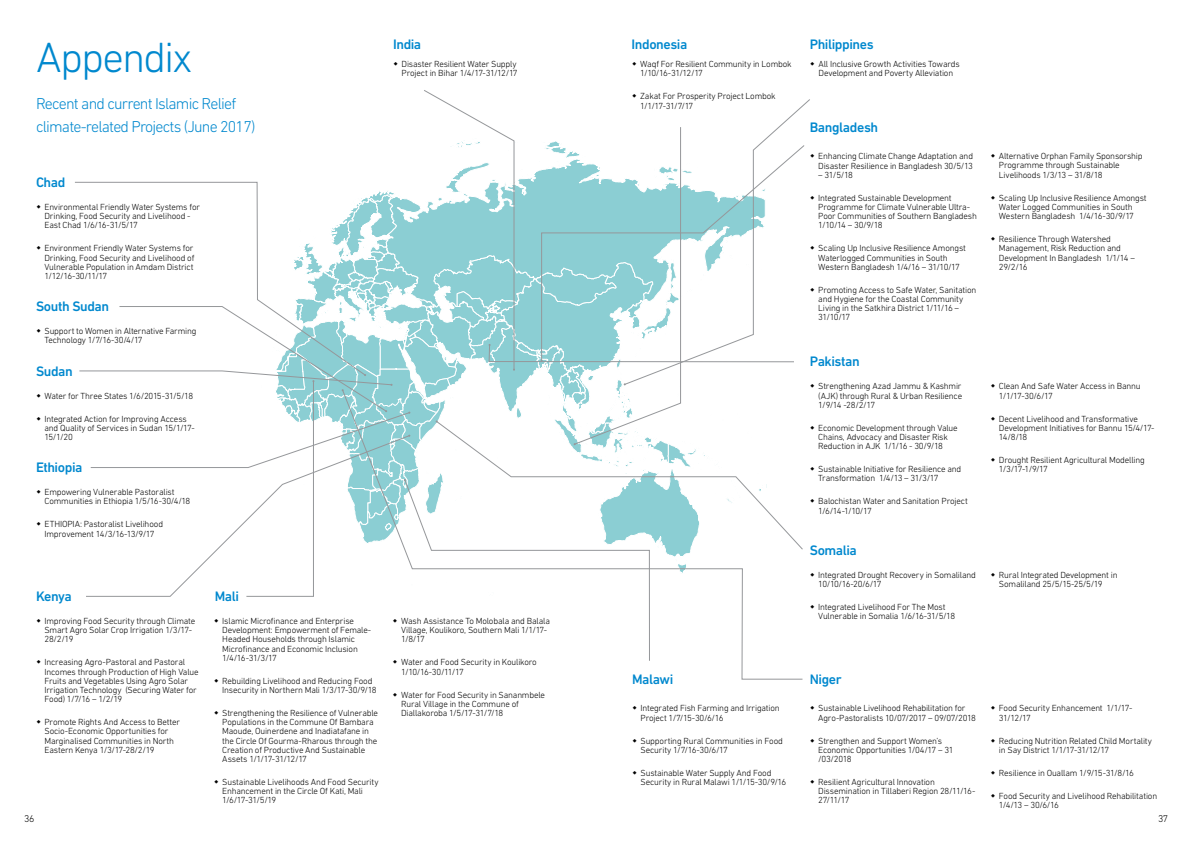
<style>
.page{position:relative;width:1191px;height:842px;background:#fff}
.page>*{position:absolute;margin:0;border:0;box-sizing:border-box;transform-origin:0 0}
.t1{font:300 43px "DIN Next LT Pro";letter-spacing:-.04em;color:#0088ce}
.t2{font:300 16px/23px "DIN Next LT Pro";letter-spacing:-.05em;color:#0088ce}
.t3{font:500 14px "DIN Next LT Pro";letter-spacing:-.03em;color:#0088ce}
.t4{font:300 10px "DIN Next LT Pro";color:#000}
.t5{font:300 9px/9.2px "DIN Next LT Pro";letter-spacing:-.02em;color:#000}
</style>
<div class="page">
<svg style="left:79px;top:90px;width:715px;height:512px"></svg>
<h1 class="t1" style="left:36px;top:33px;width:158px">Appendix</h1>
<h2 class="t2" style="left:36px;top:92px;width:221px">Recent and current Islamic Relief climate-related Projects (June 2017)</h2>
<h3 class="t3" style="left:36px;top:174px;width:31px">Chad</h3>
<p class="t5" style="left:45px;top:202px;width:157px">Environmental Friendly Water Systems for<br>Drinking, Food Security and Livelihood -<br>East Chad 1/6/16-31/5/17</p>
<p class="t5" style="left:45px;top:244px;width:151px">Environment Friendly Water Systems for Drinking, Food Security and Livelihood of Vulnerable Population in Amdam District 1/12/16-30/11/17</p>
<h3 class="t3" style="left:36px;top:298px;width:75px">South Sudan</h3>
<p class="t5" style="left:45px;top:326px;width:153px">Support to Women in Alternative Farming<br>Technology 1/7/16-30/4/17</p>
<h3 class="t3" style="left:36px;top:363px;width:38px">Sudan</h3>
<p class="t5" style="left:45px;top:391px;width:150px">Water for Three States 1/6/2015-31/5/18</p>
<p class="t5" style="left:45px;top:414px;width:152px">Integrated Action for Improving Access and Quality of Services in Sudan 15/1/17-<br>15/1/20</p>
<h3 class="t3" style="left:36px;top:459px;width:48px">Ethiopia</h3>
<p class="t5" style="left:45px;top:487px;width:147px">Empowering Vulnerable Pastoralist<br>Communities in Ethiopia 1/5/16-30/4/18</p>
<p class="t5" style="left:45px;top:520px;width:120px">ETHIOPIA: Pastoralist Livelihood<br>Improvement 14/3/16-13/9/17</p>
<h3 class="t3" style="left:36px;top:588px;width:37px">Kenya</h3>
<p class="t5" style="left:45px;top:616px;width:152px">Improving Food Security through Climate<br>Smart Agro Solar Crop Irrigation 1/3/17-<br>28/2/19</p>
<p class="t5" style="left:45px;top:658px;width:156px">Increasing Agro-Pastoral and Pastoral Incomes through Production of High Value Fruits and Vegetables Using Agro Solar Irrigation Technology (Securing Water for Food) 1/7/16 – 1/2/19</p>
<p class="t5" style="left:45px;top:717px;width:137px">Promote Rights And Access to Better Socio-Economic Opportunities for Marginalised Communities in North Eastern Kenya 1/3/17-28/2/19</p>
<h3 class="t3" style="left:215px;top:588px;width:26px">Mali</h3>
<p class="t5" style="left:222px;top:616px;width:150px">Islamic Microfinance and Enterprise Development: Empowerment of Female-Headed Households through Islamic Microfinance and Economic Inclusion 1/4/16-31/3/17</p>
<p class="t5" style="left:222px;top:676px;width:156px">Rebuilding Livelihood and Reducing Food<br>Insecurity in Northern Mali 1/3/17-30/9/18</p>
<p class="t5" style="left:222px;top:708px;width:157px">Strengthening the Resilience of Vulnerable Populations in the Commune Of Bambara Maoude, Ouinerdene and Inadiatafane in the Circle Of Gourma-Rharous through the Creation of Productive And Sustainable Assets 1/1/17-31/12/17</p>
<p class="t5" style="left:222px;top:777px;width:158px">Sustainable Livelihoods And Food Security<br>Enhancement in the Circle Of Kati, Mali<br>1/6/17-31/5/19</p>
<h3 class="t3" style="left:631px;top:36px;width:57px">Indonesia</h3>
<h3 class="t3" style="left:393px;top:36px;width:30px">India</h3>
<h3 class="t3" style="left:809px;top:36px;width:65px">Philippines</h3>
<p class="t5" style="left:640px;top:60px;width:153px">Waqf For Resilient Community in Lombok<br>1/10/16-31/12/17</p>
<p class="t5" style="left:640px;top:92px;width:137px">Zakat For Prosperity Project Lombok<br>1/1/17-31/7/17</p>
<p class="t5" style="left:401px;top:60px;width:118px">Disaster Resilient Water Supply<br>Project in Bihar 1/4/17-31/12/17</p>
<p class="t5" style="left:818px;top:60px;width:143px">All Inclusive Growth Activities Towards<br>Development and Poverty Alleviation</p>
<h3 class="t3" style="left:809px;top:119px;width:70px">Bangladesh</h3>
<p class="t5" style="left:818px;top:152px;width:156px">Enhancing Climate Change Adaptation and<br>Disaster Resilience in Bangladesh 30/5/13</p>
<p class="t5" style="left:818px;top:170px;width:36px">– 31/5/18</p>
<p class="t5" style="left:818px;top:193px;width:160px">Integrated Sustainable Development Programme for Climate Vulnerable Ultra-Poor Communities of Southern Bangladesh 1/10/14 – 30/9/18</p>
<p class="t5" style="left:818px;top:244px;width:149px">Scaling Up Inclusive Resilience Amongst<br>Waterlogged Communities in South<br>Western Bangladesh 1/4/16 – 31/10/17</p>
<p class="t5" style="left:818px;top:285px;width:160px">Promoting Access to Safe Water, Sanitation and Hygiene for the Coastal Community Living in the Satkhira District 1/11/16 – 31/10/17</p>
<h3 class="t3" style="left:809px;top:353px;width:52px">Pakistan</h3>
<p class="t5" style="left:818px;top:382px;width:145px;text-align:justify">Strengthening Azad Jammu &amp; Kashmir (AJK) through Rural &amp; Urban Resilience 1/9/14 -28/2/17</p>
<p class="t5" style="left:818px;top:423px;width:141px">Economic Development through Value<br>Chains, Advocacy and Disaster Risk<br>Reduction in AJK 1/1/16 - 30/9/18</p>
<p class="t5" style="left:818px;top:464px;width:145px">Sustainable Initiative for Resilience and<br>Transformation 1/4/13 – 31/3/17</p>
<p class="t5" style="left:818px;top:497px;width:151px">Balochistan Water and Sanitation Project<br>1/6/14-1/10/17</p>
<p class="t5" style="left:401px;top:616px;width:150px">Wash Assistance To Molobala and Balala<br>Village, Koulikoro, Southern Mali 1/1/17-<br>1/8/17</p>
<p class="t5" style="left:401px;top:658px;width:137px">Water and Food Security in Koulikoro<br>1/10/16-30/11/17</p>
<p class="t5" style="left:401px;top:690px;width:145px">Water for Food Security in Sananmbele<br>Rural Village in the Commune of<br>Diallakoroba 1/5/17-31/7/18</p>
<h3 class="t3" style="left:632px;top:671px;width:43px">Malawi</h3>
<p class="t5" style="left:640px;top:704px;width:141px">Integrated Fish Farming and Irrigation<br>Project 1/7/15-30/6/16</p>
<p class="t5" style="left:640px;top:736px;width:144px">Supporting Rural Communities in Food<br>Security 1/7/16-30/6/17</p>
<p class="t5" style="left:640px;top:768px;width:147px">Sustainable Water Supply And Food<br>Security in Rural Malawi 1/1/15-30/9/16</p>
<h3 class="t3" style="left:809px;top:542px;width:49px">Somalia</h3>
<p class="t5" style="left:818px;top:570px;width:159px">Integrated Drought Recovery in Somaliland<br>10/10/16-20/6/17</p>
<p class="t5" style="left:818px;top:602px;width:138px">Integrated Livelihood For The Most<br>Vulnerable in Somalia 1/6/16-31/5/18</p>
<h3 class="t3" style="left:809px;top:671px;width:33px">Niger</h3>
<p class="t5" style="left:818px;top:704px;width:159px">Sustainable Livelihood Rehabilitation for<br>Agro-Pastoralists 10/07/2017 – 09/07/2018</p>
<p class="t5" style="left:818px;top:736px;width:137px">Strengthen and Support Women’s<br>Economic Opportunities 1/04/17 – 31 /03/2018</p>
<p class="t5" style="left:818px;top:777px;width:159px">Resilient Agricultural Innovation<br>Dissemination in Tillaberi Region 28/11/16-<br>27/11/17</p>
<p class="t5" style="left:999px;top:152px;width:145px">Alternative Orphan Family Sponsorship<br>Programme through Sustainable<br>Livelihoods 1/3/13 – 31/8/18</p>
<p class="t5" style="left:999px;top:193px;width:149px">Scaling Up Inclusive Resilience Amongst<br>Water Logged Communities in South<br>Western Bangladesh 1/4/16-30/9/17</p>
<p class="t5" style="left:999px;top:234px;width:138px">Resilience Through Watershed<br>Management, Risk Reduction and<br>Development In Bangladesh 1/1/14 –<br>29/2/16</p>
<p class="t5" style="left:999px;top:382px;width:143px">Clean And Safe Water Access in Bannu<br>1/1/17-30/6/17</p>
<p class="t5" style="left:999px;top:414px;width:157px">Decent Livelihood and Transformative<br>Development Initiatives for Bannu 15/4/17-<br>14/8/18</p>
<p class="t5" style="left:999px;top:455px;width:147px">Drought Resilient Agricultural Modelling<br>1/3/17-1/9/17</p>
<p class="t5" style="left:999px;top:570px;width:120px">Rural Integrated Development in<br>Somaliland 25/5/15-25/5/19</p>
<p class="t5" style="left:999px;top:704px;width:135px">Food Security Enhancement 1/1/17-<br>31/12/17</p>
<p class="t5" style="left:999px;top:736px;width:155px">Reducing Nutrition Related Child Mortality in Say District 1/1/17-31/12/17</p>
<p class="t5" style="left:999px;top:768px;width:137px">Resilience in Ouallam 1/9/15-31/8/16</p>
<p class="t5" style="left:999px;top:791px;width:160px">Food Security and Livelihood Rehabilitation<br>1/4/13 – 30/6/16</p>
<p class="t4" style="left:24px;top:813px;width:12px">36</p>
<p class="t4" style="left:1158px;top:813px;width:12px">37</p>
</div>
